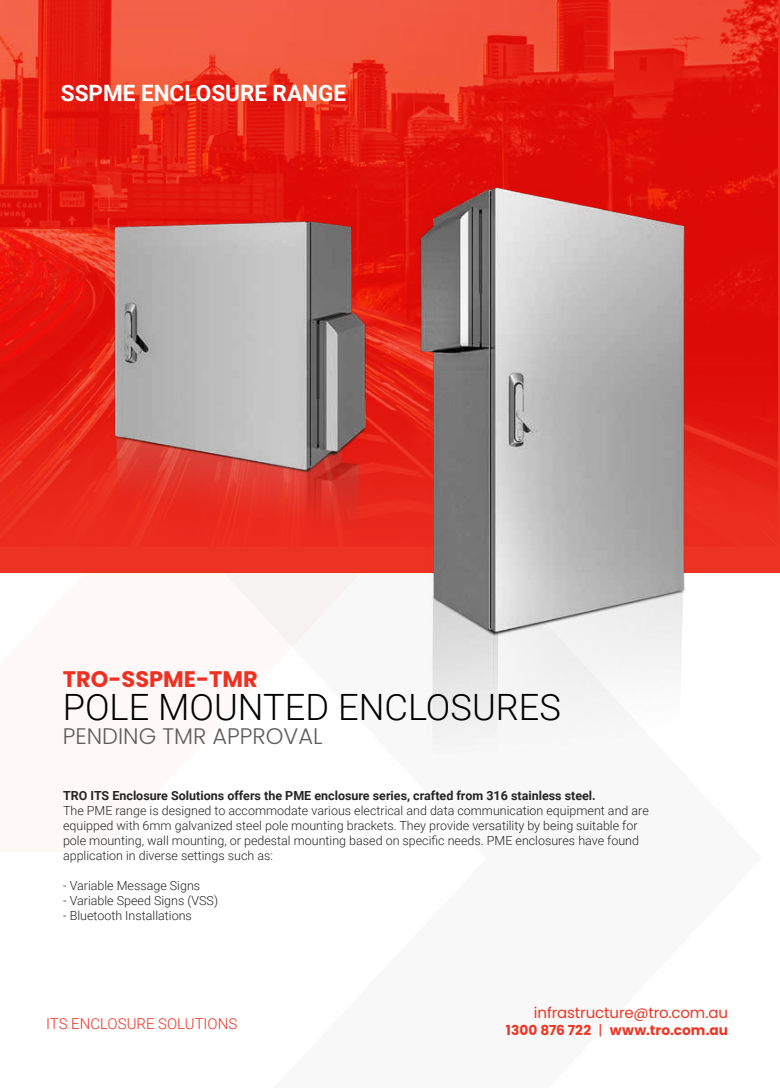
<style>
.page{position:relative;width:780px;height:1088px;background:#fff}
.page>*{position:absolute;margin:0;border:0;box-sizing:border-box;transform-origin:0 0}
.t1{font:300 36.25px "Roboto";color:#000}
.t2{font:700 22.5px "Roboto";color:#fff}
.t3{font:300 22.5px "Poppins";color:#5e5e5e}
.t4{font:700 22.5px "Poppins";color:#ed3123}
.t5{font:15px "Poppins";letter-spacing:-.01em;color:#ed3726}
.t6{font:300 15px "Roboto";color:#f03124}
.t7{font:700 13.75px "Poppins";color:#ed3726}
.t8{font:300 12.5px/15px "Roboto";color:#242424}
.t9{font:700 12.5px "Roboto";color:#242424}
.s1{font-weight:400}
</style>
<div class="page">
<svg style="left:0;top:572px;width:329px;height:75px"></svg>
<img style="left:0;top:0;width:777px;height:547px">
<img style="left:95px;top:199px;width:239px;height:408px">
<img style="left:334px;top:164px;width:446px;height:588px">
<h2 class="t2" style="left:61px;top:77px;width:287px">SSPME ENCLOSURE RANGE</h2>
<h2 class="t4" style="left:63px;top:666px;width:196px">TRO-SSPME-TMR</h2>
<h1 class="t1" style="left:63px;top:682px;width:499px">POLE MOUNTED ENCLOSURES</h1>
<h2 class="t3" style="left:63px;top:723px;width:261px">PENDING TMR APPROVAL</h2>
<p class="t9" style="left:63px;top:786px;width:534px">TRO ITS Enclosure Solutions offers the PME enclosure series, crafted from 316 stainless steel.</p>
<p class="t8" style="left:63px;top:802px;width:587px">The PME range is designed to accommodate various electrical and data communication equipment and are equipped with 6mm galvanized steel pole mounting brackets. They provide versatility by being suitable for pole mounting, wall mounting, or pedestal mounting based on specific needs. PME enclosures have found application in diverse settings such as:</p>
<p class="t8" style="left:63px;top:877px;width:139px">- Variable Message Signs</p>
<p class="t8" style="left:63px;top:892px;width:156px">- Variable Speed Signs (VSS)</p>
<p class="t8" style="left:63px;top:907px;width:130px">- Bluetooth Installations</p>
<p class="t6" style="left:46px;top:1013px;width:193px">ITS ENCLOSURE SOLUTIONS</p>
<p class="t5" style="left:534px;top:1004px;width:196px">infrastructure@tro.com.au</p>
<p class="t7" style="left:506px;top:1022px;width:224px">1300 876 722 <span class="s1">|</span> www.tro.com.au</p>
</div>
